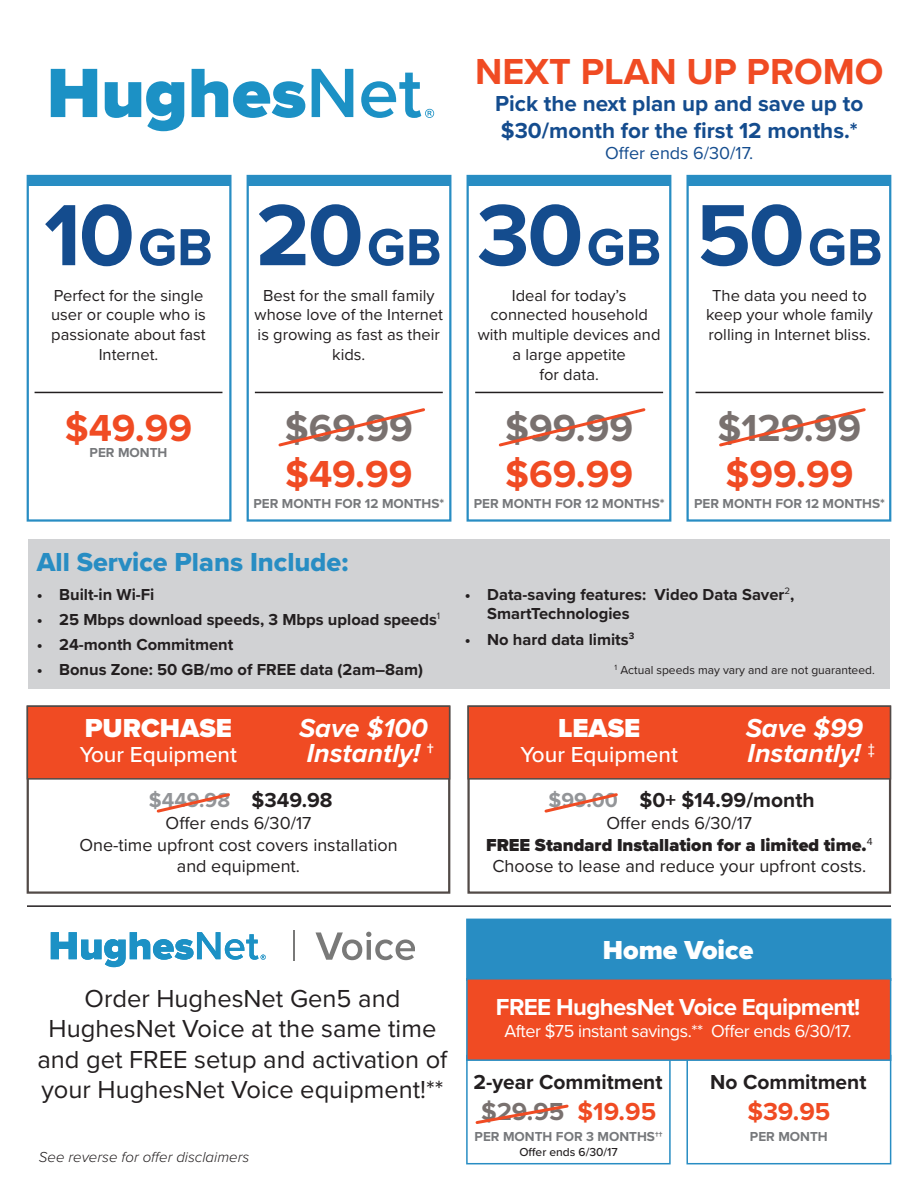
<style>
.page{position:relative;width:918px;height:1188px;background:#fff}
.page>*{position:absolute;margin:0;border:0;box-sizing:border-box;transform-origin:0 0}
.t1{font:700 90px "Proxima Nova";letter-spacing:-.025em;color:#144c8e}
.t2{font:700 39px/46.8px "Proxima Nova";color:#79716f}
.t3{font:700 39px "Proxima Nova";color:#f04b23}
.t4{font:700 37.5px "Proxima Nova";color:#f04b23}
.t5{font:italic 700 27px/25.5px "Proxima Nova";color:#fff}
.t6{font:27px "Proxima Nova Extrabld";color:#288dc3}
.t7{font:900 27px "Proxima Nova";color:#fff}
.t8{font:25.5px/30.6px "Proxima Nova";color:#231f20;text-align:center}
.t9{font:700 25.5px "Proxima Nova";color:#79716f}
.t10{font:700 25.5px "Proxima Nova";color:#f04b23}
.t11{font:700 24px "Proxima Nova";letter-spacing:-.025em;color:#fff}
.t12{font:700 22.5px/27px "Proxima Nova";color:#144c8e}
.t13{font:500 22.5px "Proxima Nova";color:#fff}
.t14{font:700 21px "Proxima Nova";color:#231f20}
.t15{font:700 21px "Proxima Nova";color:#939598}
.t16{font:18px/21.6px "Proxima Nova";color:#231f20;text-align:center}
.t17{font:18px "Proxima Nova";letter-spacing:-.025em;color:#fff}
.t18{font:900 18px "Proxima Nova";color:#231f20}
.t19{font:18px "Proxima Nova";color:#144c8e}
.t20{font:16.5px/19.8px "Proxima Nova";color:#231f20;text-align:center}
.t21{font:700 16.5px/19.8px "Proxima Nova";color:#231f20}
.t22{font:italic 300 15px "Proxima Nova";color:#231f20}
.t23{font:700 13.5px "Proxima Nova";color:#76787b}
.t24{font:12px "Proxima Nova";color:#231f20}
.t25{font:500 12px "Proxima Nova";color:#231f20}
.s1{font-size:54px}
.s2{color:#f04b23}
.s3{font-weight:500;font-style:normal}
.s4{font-weight:400;font-style:normal}
.s5{color:#231f20}
.s6{color:#939598}
</style>
<div class="page">
<div style="left:28px;top:540px;width:862px;height:149px;background:#d1d2d4"></div>
<div style="left:27px;top:705px;width:423px;height:189px;border:2px solid #524a47"></div>
<div style="left:467px;top:705px;width:424px;height:189px;border:2px solid #524a47"></div>
<div style="left:27px;top:705px;width:423px;height:75px;background:#f04b23;border:2px solid #524a47"></div>
<div style="left:467px;top:705px;width:424px;height:75px;background:#f04b23;border:2px solid #524a47"></div>
<div style="left:466px;top:919px;width:425px;height:62px;background:#288dc3"></div>
<div style="left:27px;top:175px;width:205px;height:347px;border:2px solid #288dc3"></div>
<div style="left:467px;top:175px;width:204px;height:347px;border:2px solid #288dc3"></div>
<div style="left:247px;top:175px;width:204px;height:347px;border:2px solid #288dc3"></div>
<div style="left:686px;top:175px;width:205px;height:347px;border:2px solid #288dc3"></div>
<div style="left:466px;top:1055px;width:205px;height:109px;background:#fff;border:2px solid #288dc3"></div>
<div style="left:686px;top:1055px;width:205px;height:109px;background:#fff;border:2px solid #288dc3"></div>
<hr style="left:35px;top:392px;width:187px;height:1px;background:#231f20">
<hr style="left:27px;top:905px;width:864px;height:2px;background:#231f20">
<hr style="left:255px;top:392px;width:188px;height:1px;background:#231f20">
<hr style="left:475px;top:392px;width:188px;height:1px;background:#231f20">
<hr style="left:696px;top:392px;width:187px;height:1px;background:#231f20">
<svg style="left:278px;top:408px;width:147px;height:39px"></svg>
<svg style="left:156px;top:793px;width:74px;height:20px"></svg>
<svg style="left:544px;top:793px;width:74px;height:20px"></svg>
<svg style="left:475px;top:1104px;width:94px;height:20px"></svg>
<svg style="left:498px;top:408px;width:148px;height:39px"></svg>
<svg style="left:719px;top:408px;width:147px;height:39px"></svg>
<svg style="left:51px;top:69px;width:46px;height:48px"></svg>
<svg style="left:105px;top:81px;width:79px;height:50px"></svg>
<svg style="left:192px;top:69px;width:113px;height:49px"></svg>
<svg style="left:312px;top:69px;width:41px;height:48px"></svg>
<svg style="left:361px;top:73px;width:73px;height:45px"></svg>
<div style="left:466px;top:978px;width:425px;height:83px;background:#f04b23;border:2px solid #288dc3"></div>
<div style="left:28px;top:176px;width:201px;height:10px;background:#288dc3"></div>
<div style="left:248px;top:176px;width:202px;height:10px;background:#288dc3"></div>
<div style="left:468px;top:176px;width:202px;height:10px;background:#288dc3"></div>
<div style="left:688px;top:176px;width:202px;height:10px;background:#288dc3"></div>
<hr style="left:293px;top:930px;width:1px;height:31px;background:#797978">
<svg style="left:51px;top:932px;width:215px;height:35px"></svg>
<svg style="left:316px;top:932px;width:99px;height:28px"></svg>
<p class="t1" style="left:44px;top:168px;width:170px">10 <span class="s1">GB</span></p>
<p class="t20" style="left:51px;top:284px;width:156px">Perfect for the single user or couple who is passionate about fast<br>Internet.</p>
<p class="t3" style="left:65px;top:398px;width:129px">$49.99</p>
<p class="t23" style="left:90px;top:442px;width:79px">PER MONTH</p>
<p class="t4" style="left:475px;top:43px;width:410px">NEXT PLAN UP PROMO</p>
<p class="t12" style="left:495px;top:89px;width:370px">Pick the next plan up and save up to $30/month for the first 12 months.*</p>
<p class="t19" style="left:605px;top:140px;width:150px">Offer ends 6/30/17.</p>
<p class="t1" style="left:256px;top:168px;width:628px">20 <span class="s1">GB</span> 30 <span class="s1">GB</span> 50 <span class="s1">GB</span></p>
<p class="t20" style="left:255px;top:284px;width:190px">Best for the small family whose love of the Internet is growing as fast as their kids.</p>
<p class="t2" style="left:285px;top:403px;width:129px">$69.99 <span class="s2">$49.99</span></p>
<p class="t23" style="left:253px;top:494px;width:192px">PER MONTH FOR 12 MONTHS*</p>
<p class="t20" style="left:478px;top:284px;width:184px">Ideal for today’s connected household with multiple devices and a large appetite<br>for data.</p>
<p class="t20" style="left:706px;top:284px;width:168px">The data you need to keep your whole family rolling in Internet bliss.</p>
<p class="t2" style="left:505px;top:403px;width:129px">$99.99 <span class="s2">$69.99</span></p>
<p class="t23" style="left:474px;top:494px;width:192px">PER MONTH FOR 12 MONTHS*</p>
<p class="t2" style="left:718px;top:403px;width:145px">$129.99 <span class="s2">$99.99</span></p>
<p class="t23" style="left:694px;top:494px;width:192px">PER MONTH FOR 12 MONTHS*</p>
<p class="t6" style="left:37px;top:542px;width:313px">All Service Plans Include:</p>
<p class="t21" style="left:37px;top:584px;width:119px">• Built-in Wi-Fi</p>
<p class="t21" style="left:37px;top:609px;width:405px">• 25 Mbps download speeds, 3 Mbps upload speeds<sup>1</sup></p>
<p class="t21" style="left:37px;top:634px;width:198px">• 24-month Commitment</p>
<p class="t21" style="left:37px;top:659px;width:388px">• Bonus Zone: 50 GB/mo of FREE data (2am–8am)</p>
<p class="t21" style="left:487px;top:584px;width:309px;text-indent:-22px">• Data-saving features: Video Data Saver<sup>2</sup>,<br>SmartTechnologies</p>
<p class="t21" style="left:465px;top:629px;width:171px">• No hard data limits<sup>3</sup></p>
<p class="t24" style="left:615px;top:661px;width:262px"><sup>1</sup> Actual speeds may vary and are not guaranteed.</p>
<p class="t7" style="left:85px;top:708px;width:149px">PURCHASE</p>
<p class="t13" style="left:80px;top:738px;width:159px">Your Equipment</p>
<p class="t5" style="left:299px;top:715px;width:137px">Save $100<br>Instantly! <span class="s3">†</span></p>
<p class="t5" style="left:746px;top:715px;width:131px">Save $99<br>Instantly! <span class="s4">‡</span></p>
<p class="t7" style="left:558px;top:708px;width:84px">LEASE</p>
<p class="t13" style="left:521px;top:738px;width:159px">Your Equipment</p>
<p class="t15" style="left:149px;top:785px;width:185px">$449.98 <span class="s5">$349.98</span></p>
<p class="t16" style="left:166px;top:811px;width:147px">Offer ends 6/30/17</p>
<p class="t16" style="left:79px;top:833px;width:320px">One-time upfront cost covers installation and equipment.</p>
<p class="t14" style="left:549px;top:785px;width:268px"><span class="s6">$99.00</span> $0+ $14.99/month</p>
<p class="t16" style="left:606px;top:811px;width:147px">Offer ends 6/30/17</p>
<p class="t18" style="left:486px;top:831px;width:388px">FREE Standard Installation for a limited time.<sup>4</sup></p>
<p class="t16" style="left:492px;top:855px;width:375px">Choose to lease and reduce your upfront costs.</p>
<p class="t7" style="left:603px;top:930px;width:152px">Home Voice</p>
<p class="t8" style="left:37px;top:982px;width:412px">Order HughesNet Gen5 and<br>HughesNet Voice at the same time and get FREE setup and activation of your HughesNet Voice equipment!**</p>
<p class="t11" style="left:496px;top:989px;width:366px">FREE HughesNet Voice Equipment!</p>
<p class="t17" style="left:505px;top:1018px;width:349px">After $75 instant savings.** Offer ends 6/30/17.</p>
<p class="t14" style="left:474px;top:1066px;width:191px">2-year Commitment</p>
<p class="t14" style="left:710px;top:1066px;width:158px">No Commitment</p>
<p class="t9" style="left:481px;top:1093px;width:177px">$29.95 <span class="s2">$19.95</span></p>
<p class="t23" style="left:475px;top:1127px;width:189px">PER MONTH FOR 3 MONTHS††</p>
<p class="t25" style="left:519px;top:1143px;width:100px">Offer ends 6/30/17</p>
<p class="t10" style="left:747px;top:1093px;width:85px">$39.95</p>
<p class="t23" style="left:750px;top:1127px;width:79px">PER MONTH</p>
<p class="t22" style="left:39px;top:1145px;width:212px">See reverse for offer disclaimers</p>
</div>
